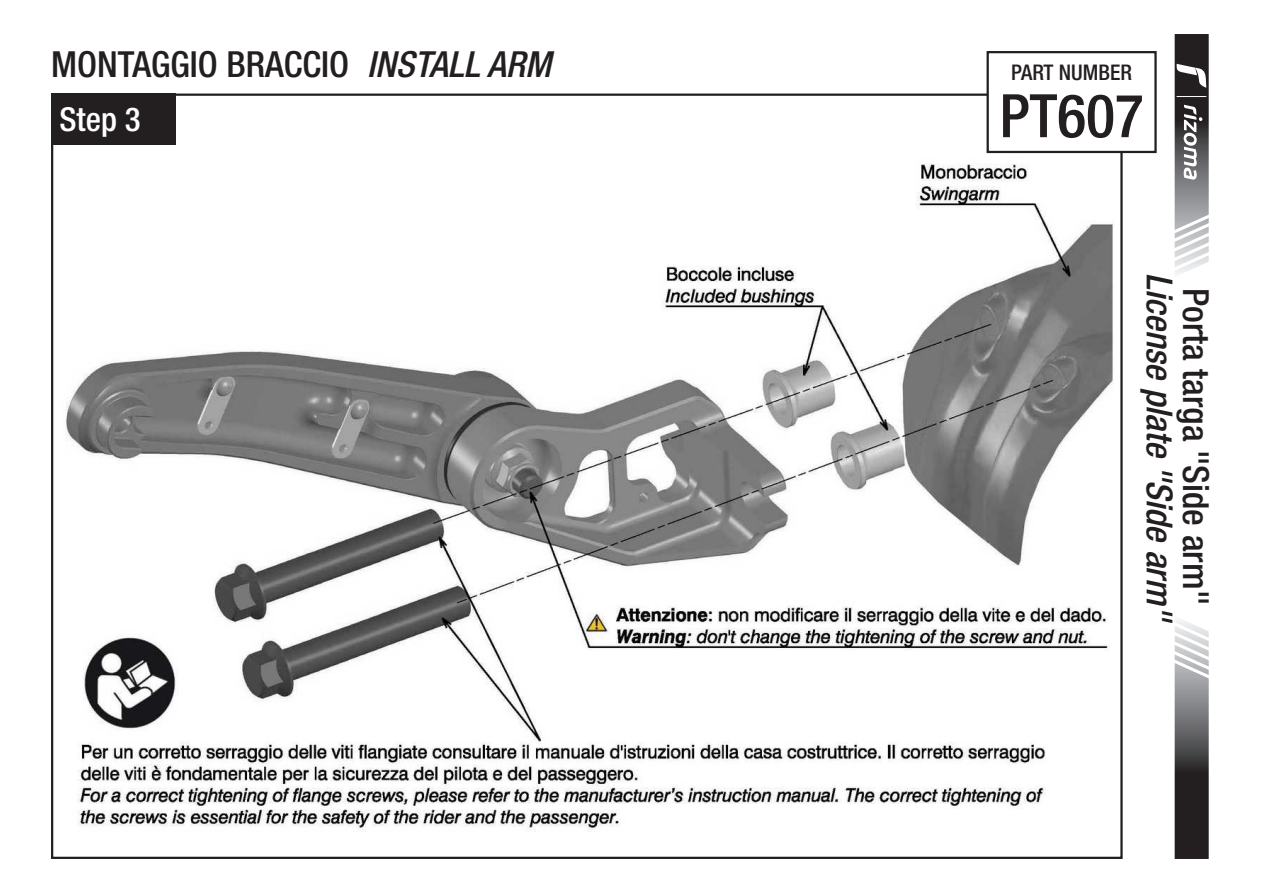
<style>
.page{position:relative;width:1263px;height:893px;background:#fff}
.page>*{position:absolute;margin:0;border:0;box-sizing:border-box;transform-origin:0 0}
.t1{font:500 condensed 60px "Helvetica Neue LT Std";color:#231f20}
.t2{font:500 condensed 36px "Helvetica Neue LT Std";color:#231f20}
.t3{font:italic 500 condensed 36px "Helvetica Neue LT Std";color:#231f20}
.t4{font:500 condensed 33px "Helvetica Neue LT Std";color:#fff}
.t5{font:500 condensed 21.6px "Helvetica Neue LT Std";color:#231f20}
.s1{font-style:italic}
</style>
<div class="page">
<img style="left:66px;top:118px;width:1047px;height:714px">
<div style="left:51px;top:94px;width:124px;height:51px;background:#231f20"></div>
<svg style="left:1174px;top:620px;width:35px;height:239px;background:#706f70"></svg>
<svg style="left:1174px;top:34px;width:35px;height:240px"></svg>
<div style="left:988px;top:52px;width:167px;height:100px;background:#fff"></div>
<div style="left:986px;top:51px;width:171px;height:102px;border:2px solid #231f20"></div>
<p class="t2" style="left:51px;top:42px;width:502px">MONTAGGIO BRACCIO <span class="s1">INSTALL ARM</span></p>
<p class="t4" style="left:60px;top:99px;width:83px">Step 3</p>
<p class="t5" style="left:1011px;top:59px;width:122px">PART NUMBER</p>
<h1 class="t1" style="left:999px;top:80px;width:146px">PT607</h1>
<p class="t3" style="left:1181px;top:273px;width:351px;rotate:90deg">License plate "Side arm"</p>
<p class="t2" style="left:1217px;top:288px;width:318px;rotate:90deg">Porta targa "Side arm"</p>
</div>
